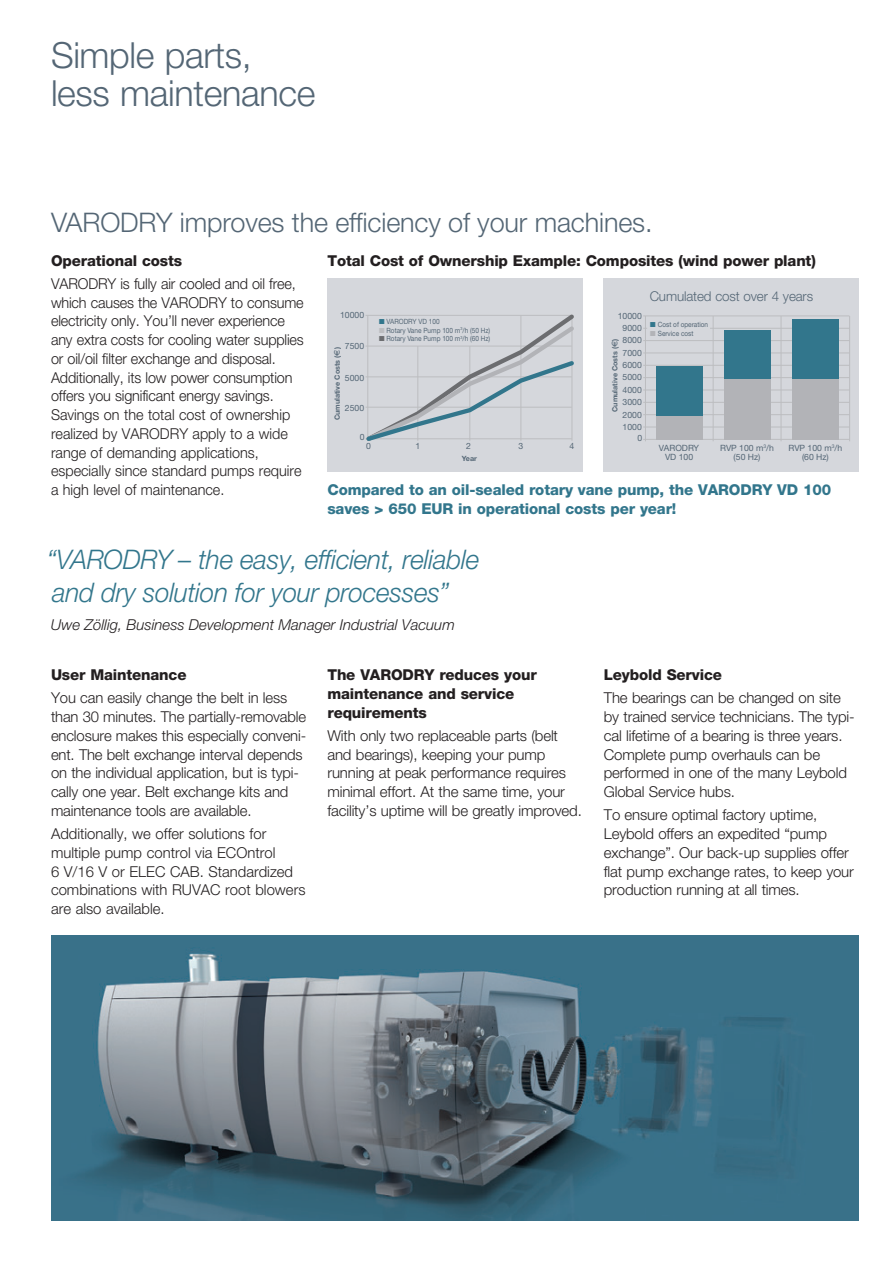
<style>
.page{position:relative;width:893px;height:1263px;background:#fff}
.page>*{position:absolute;margin:0;border:0;box-sizing:border-box;transform-origin:0 0}
.Introtext_Headline{font:300 36px/38.2px "Helvetica Neue LTW1 G";letter-spacing:-.01em;color:#546675}
.t1{font:italic 300 27px/33px "Helvetica Neue LTW1 G";letter-spacing:-.01em;color:#32768c}
.t2{font:300 27px "Helvetica Neue LTW1 G";letter-spacing:-.005em;color:#546675}
.Copy{font:300 15px/18.8px "Helvetica Neue LTW1 G";letter-spacing:-.01em;color:#231f20}
.Copy-2{font:300 15px/18.8px "Helvetica Neue LTW1 G";letter-spacing:-.01em;color:#231f20;scale:.96 1}
.Copy-3{font:800 15px/18.8px "Helvetica Neue LTW1 G";letter-spacing:-.01em;color:#231f20}
.Copy-4{font:800 15px/18.8px "Helvetica Neue LTW1 G";letter-spacing:-.01em;color:#32768c}
.t3{font:italic 300 15px "Helvetica Neue LTW1 G";color:#231f20}
.Copy-5{font:300 13.5px "Helvetica Neue LTW1 G";letter-spacing:-.01em;color:#546675}
.t4{font:8.7px/8.7px "Helvetica Neue LT Std";color:#546675;text-align:center}
.t5{font:7.2px "Helvetica Neue LT Std";color:#546675;scale:.9 1}
.t6{font:700 7.2px "Helvetica Neue LT Std";color:#546675}
.s1{font-family:"Euro font";font-weight:400}
.s2{color:#32768c}
.s3{color:#bcbdc0}
.s4{color:#6c6d70}
.s5{color:#b2b3b7}
</style>
<div class="page">
<img style="left:51px;top:935px;width:808px;height:285px">
<div style="left:327px;top:279px;width:256px;height:193px;background:#d5d7dc"></div>
<svg style="left:365px;top:314px;width:209px;height:127px"></svg>
<div style="left:604px;top:279px;width:255px;height:193px;background:#d5d7dc"></div>
<hr style="left:713px;top:316px;width:1px;height:125px;background:#bcbdc0">
<hr style="left:645px;top:316px;width:1px;height:125px;background:#bcbdc0">
<hr style="left:849px;top:316px;width:1px;height:125px;background:#bcbdc0">
<hr style="left:643px;top:414px;width:206px;height:1px;background:#bcbdc0">
<hr style="left:643px;top:390px;width:206px;height:1px;background:#bcbdc0">
<hr style="left:643px;top:340px;width:206px;height:1px;background:#bcbdc0">
<hr style="left:643px;top:353px;width:206px;height:1px;background:#bcbdc0">
<hr style="left:710px;top:328px;width:139px;height:1px;background:#bcbdc0">
<hr style="left:643px;top:377px;width:206px;height:1px;background:#bcbdc0">
<hr style="left:643px;top:365px;width:206px;height:1px;background:#bcbdc0">
<hr style="left:643px;top:402px;width:206px;height:1px;background:#bcbdc0">
<hr style="left:643px;top:427px;width:206px;height:1px;background:#bcbdc0">
<hr style="left:643px;top:316px;width:206px;height:1px;background:#bcbdc0">
<hr style="left:643px;top:439px;width:206px;height:1px;background:#bcbdc0">
<hr style="left:781px;top:316px;width:1px;height:125px;background:#bcbdc0">
<div style="left:656px;top:416px;width:47px;height:23px;background:#b2b3b7"></div>
<div style="left:656px;top:367px;width:47px;height:49px;background:#32768c"></div>
<div style="left:792px;top:379px;width:47px;height:60px;background:#b2b3b7"></div>
<div style="left:792px;top:319px;width:47px;height:60px;background:#32768c"></div>
<div style="left:724px;top:379px;width:47px;height:60px;background:#b2b3b7"></div>
<div style="left:724px;top:330px;width:47px;height:49px;background:#32768c"></div>
<p class="Introtext_Headline" style="left:51px;top:36px;width:266px">Simple parts, less maintenance</p>
<p class="t2" style="left:51px;top:206px;width:603px">VARODRY improves the efficiency of your machines.</p>
<p class="Copy-3" style="left:51px;top:251px;width:133px">Operational costs</p>
<p class="Copy-2" style="left:51px;top:274px;width:265px">VARODRY is fully air cooled and oil free, which causes the VARODRY to consume electricity only. You’ll never experience any extra costs for cooling water supplies or oil/oil filter exchange and disposal.<br>Additionally, its low power consumption offers you significant energy savings.<br>Savings on the total cost of ownership realized by VARODRY apply to a wide range of demanding applications, especially since standard pumps require a high level of maintenance.</p>
<p class="Copy-3" style="left:327px;top:251px;width:490px">Total Cost of Ownership Example: Composites (wind power plant)</p>
<p class="t4" style="left:340px;top:310px;width:26px">10000</p>
<p class="t4" style="left:345px;top:341px;width:21px">7500</p>
<p class="t6" style="left:333px;top:420px;width:75px;rotate:-90deg">Cumulative Costs (<span class="s1">E</span>)</p>
<p class="t4" style="left:345px;top:373px;width:21px">5000</p>
<p class="t4" style="left:345px;top:403px;width:21px">2500</p>
<p class="t4" style="left:618px;top:311px;width:26px">10000</p>
<p class="t4" style="left:623px;top:348px;width:21px">7000</p>
<p class="t4" style="left:623px;top:373px;width:21px">5000</p>
<p class="t4" style="left:623px;top:397px;width:21px">3000</p>
<p class="t4" style="left:623px;top:422px;width:21px">1000</p>
<p class="t5" style="left:379px;top:317px;width:69px"><span class="s2">■</span> VARODRY VD 100</p>
<p class="t5" style="left:379px;top:326px;width:125px"><span class="s3">■</span> Rotary Vane Pump 100 m<sup>3</sup>/h (50 Hz)</p>
<p class="t5" style="left:379px;top:335px;width:125px"><span class="s4">■</span> Rotary Vane Pump 100 m<sup>3</sup>/h (60 Hz)</p>
<p class="t6" style="left:610px;top:412px;width:75px;rotate:-90deg">Cumulative Costs (<span class="s1">E</span>)</p>
<p class="t4" style="left:623px;top:323px;width:21px">9000</p>
<p class="t4" style="left:623px;top:336px;width:21px">8000</p>
<p class="t4" style="left:623px;top:360px;width:21px">6000</p>
<p class="t4" style="left:623px;top:385px;width:21px">4000</p>
<p class="t4" style="left:623px;top:410px;width:21px">2000</p>
<p class="t4" style="left:360px;top:433px;width:6px">0</p>
<p class="t4" style="left:366px;top:441px;width:6px">0</p>
<p class="t4" style="left:415px;top:441px;width:6px">1</p>
<p class="t4" style="left:466px;top:441px;width:6px">2</p>
<p class="t4" style="left:518px;top:441px;width:6px">3</p>
<p class="t4" style="left:569px;top:441px;width:6px">4</p>
<p class="t6" style="left:462px;top:454px;width:17px">Year</p>
<p class="t4" style="left:637px;top:433px;width:6px">0</p>
<p class="Copy-5" style="left:650px;top:288px;width:165px">Cumulated cost over 4 years</p>
<p class="t5" style="left:650px;top:320px;width:66px"><span class="s2">■</span> Cost of operation</p>
<p class="t5" style="left:650px;top:329px;width:50px"><span class="s5">■</span> Service cost</p>
<p class="t4" style="left:659px;top:443px;width:42px">VARODRY<br>VD 100</p>
<p class="t4" style="left:720px;top:443px;width:55px">RVP 100 m<sup>3</sup>/h (50 Hz)</p>
<p class="t4" style="left:789px;top:443px;width:55px">RVP 100 m<sup>3</sup>/h (60 Hz)</p>
<p class="Copy-4" style="left:327px;top:481px;width:505px">Compared to an oil-sealed rotary vane pump, the VARODRY VD 100 saves &gt; 650 EUR in operational costs per year!</p>
<p class="t1" style="left:47px;top:543px;width:434px">“VARODRY – the easy, efficient, reliable and dry solution for your processes”</p>
<p class="t3" style="left:51px;top:616px;width:405px">Uwe Zöllig, Business Development Manager Industrial Vacuum</p>
<p class="Copy-3" style="left:51px;top:666px;width:137px">User Maintenance</p>
<p class="Copy" style="left:51px;top:689px;width:257px">You can easily change the belt in less than 30 minutes. The partially-removable enclosure makes this especially conveni&shy;ent. The belt exchange interval depends on the individual application, but is typi&shy;cally one year. Belt exchange kits and maintenance tools are available.</p>
<p class="Copy" style="left:51px;top:824px;width:256px">Additionally, we offer solutions for multiple pump control via ECOntrol<br>6 V/16 V or ELEC CAB. Standardized combinations with RUVAC root blowers are also available.</p>
<p class="Copy-3" style="left:327px;top:666px;width:211px">The VARODRY reduces your maintenance and service requirements</p>
<p class="Copy" style="left:327px;top:726px;width:256px">With only two replaceable parts (belt and bearings), keeping your pump running at peak performance requires minimal effort. At the same time, your facility’s uptime will be greatly improved.</p>
<p class="Copy-3" style="left:604px;top:666px;width:120px">Leybold Service</p>
<p class="Copy" style="left:604px;top:689px;width:252px">The bearings can be changed on site by trained service technicians. The typi&shy;cal lifetime of a bearing is three years.<br>Complete pump overhauls can be performed in one of the many Leybold Global Service hubs.</p>
<p class="Copy" style="left:604px;top:805px;width:252px">To ensure optimal factory uptime, Leybold offers an expedited “pump exchange”. Our back-up supplies offer flat pump exchange rates, to keep your production running at all times.</p>
</div>
